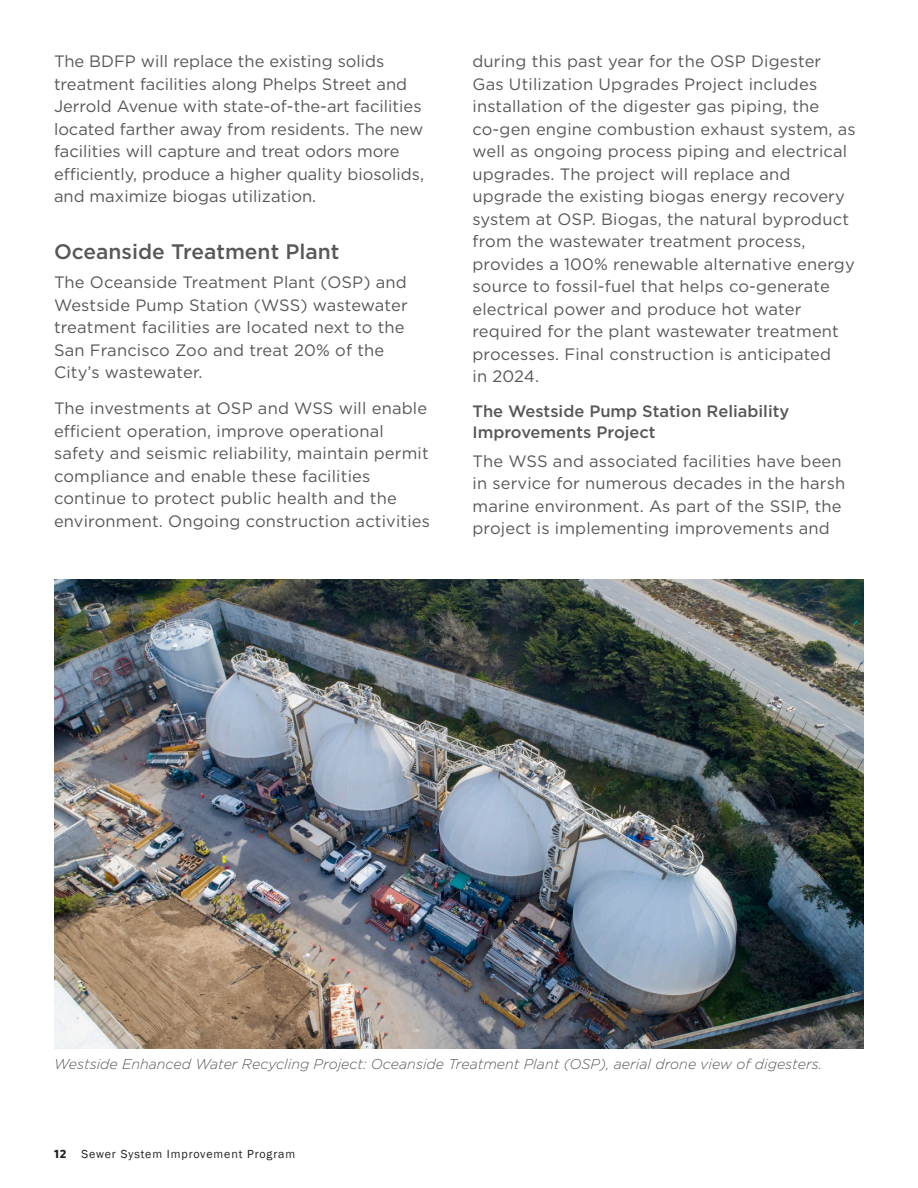
<style>
.page{position:relative;width:918px;height:1188px;background:#fff}
.page>*{position:absolute;margin:0;border:0;box-sizing:border-box;transform-origin:0 0}
.t1{font:500 21px "Gotham";color:#57585a}
.t2{font:16.5px/22.5px "Gotham";letter-spacing:.01em;color:#57585a}
.t3{font:500 16.5px/21px "Gotham";color:#57585a}
.Photo_captions{font:italic 300 14.25px "Gotham";color:#57585a}
.t4{font:12px "Franklin Gothic";letter-spacing:.075em;color:#231f20}
.t5{font:700 12px "Whitney";color:#231f20}
</style>
<div class="page">
<img style="left:54px;top:579px;width:810px;height:470px">
<p class="t2" style="left:54px;top:50px;width:372px">The BDFP will replace the existing solids treatment facilities along Phelps Street and Jerrold Avenue with state-of-the-art facilities located farther away from residents. The new facilities will capture and treat odors more efficiently, produce a higher quality biosolids, and maximize biogas utilization.</p>
<p class="t1" style="left:54px;top:240px;width:287px">Oceanside Treatment Plant</p>
<p class="t2" style="left:54px;top:271px;width:355px">The Oceanside Treatment Plant (OSP) and Westside Pump Station (WSS) wastewater treatment facilities are located next to the San Francisco Zoo and treat 20% of the City’s wastewater.</p>
<p class="t2" style="left:54px;top:397px;width:378px">The investments at OSP and WSS will enable efficient operation, improve operational safety and seismic reliability, maintain permit compliance and enable these facilities continue to protect public health and the environment. Ongoing construction activities</p>
<p class="t2" style="left:472px;top:50px;width:385px">during this past year for the OSP Digester Gas Utilization Upgrades Project includes installation of the digester gas piping, the co-gen engine combustion exhaust system, as well as ongoing process piping and electrical upgrades. The project will replace and upgrade the existing biogas energy recovery system at OSP. Biogas, the natural byproduct from the wastewater treatment process, provides a 100% renewable alternative energy source to fossil-fuel that helps co-generate electrical power and produce hot water required for the plant wastewater treatment processes. Final construction is anticipated<br>in 2024.</p>
<p class="t3" style="left:472px;top:400px;width:318px">The Westside Pump Station Reliability<br>Improvements Project</p>
<p class="t2" style="left:472px;top:450px;width:374px">The WSS and associated facilities have been in service for numerous decades in the harsh marine environment. As part of the SSIP, the project is implementing improvements and</p>
<p class="Photo_captions" style="left:54px;top:1056px;width:770px">Westside Enhanced Water Recycling Project: Oceanside Treatment Plant (OSP), aerial drone view of digesters.</p>
<p class="t5" style="left:54px;top:1146px;width:14px">12</p>
<p class="t4" style="left:81px;top:1146px;width:215px">Sewer System Improvement Program</p>
</div>
